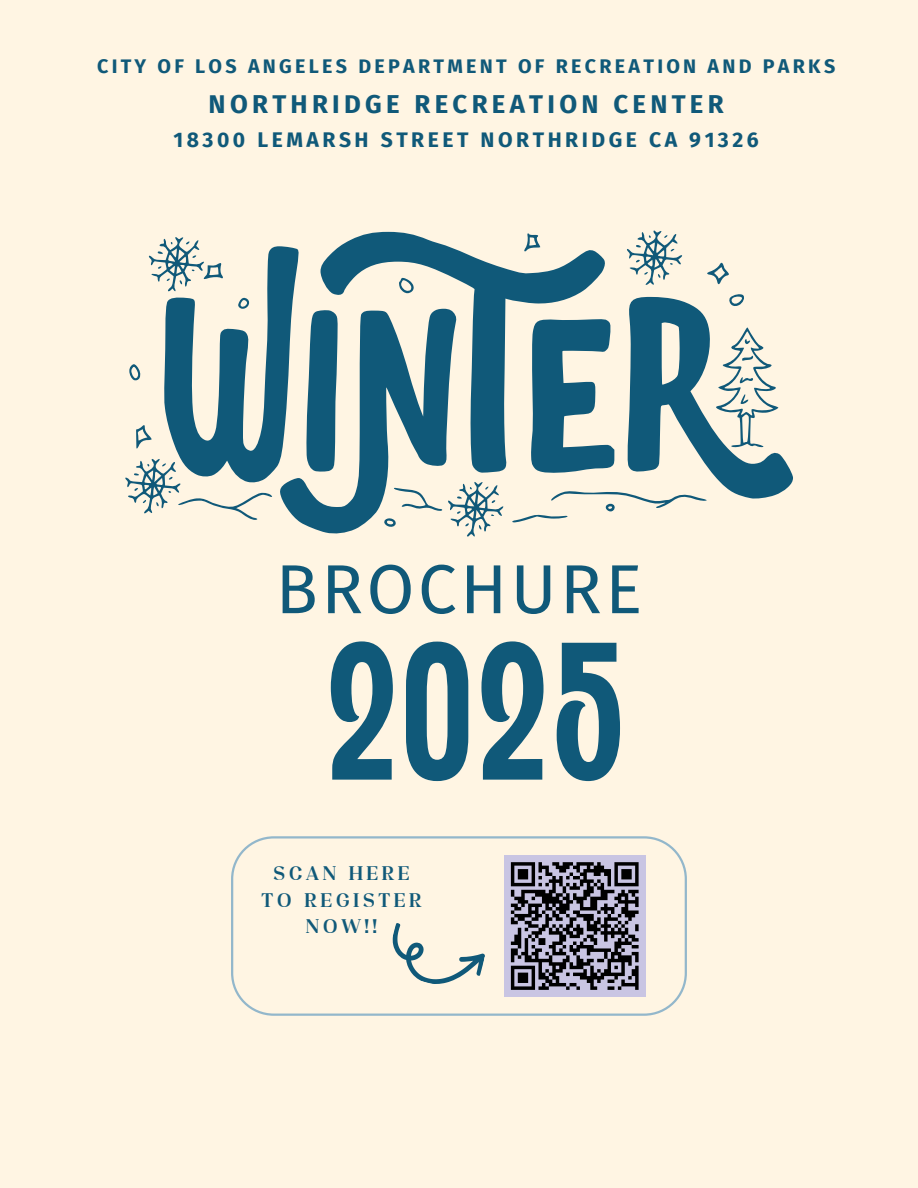
<style>
.page{position:relative;width:918px;height:1188px;background:#fff5e3}
.page>*{position:absolute;margin:0;border:0;box-sizing:border-box;transform-origin:0 0}
.t1{font:131.55px "TAN Jambore Display";color:#105979}
.t2{font:69.3px "Fira Sans";letter-spacing:.05em;color:#105979}
.t3{font:700 25.8px "Fira Sans";letter-spacing:.165em;color:#105979}
.t4{font:700 21.15px "Fira Sans";letter-spacing:.165em;color:#105979}
.t5{font:700 19.65px "Fira Sans";letter-spacing:.165em;color:#105979}
.t6{font:700 19.65px/26.2px "Cloud Lucent";letter-spacing:.165em;color:#105979;text-align:center}
</style>
<div class="page">
<svg style="left:231px;top:836px;width:456px;height:180px"></svg>
<svg style="left:383px;top:923px;width:105px;height:72px"></svg>
<div style="left:504px;top:855px;width:142px;height:142px;background:#c9c5e3"></div>
<svg style="left:510px;top:862px;width:129px;height:128px"></svg>
<svg style="left:125px;top:230px;width:668px;height:307px"></svg>
<h1 class="t5" style="left:97px;top:55px;width:740px">CITY OF LOS ANGELES DEPARTMENT OF RECREATION AND PARKS</h1>
<h2 class="t3" style="left:209px;top:88px;width:517px">NORTHRIDGE RECREATION CENTER</h2>
<p class="t4" style="left:173px;top:127px;width:587px">18300 LEMARSH STREET NORTHRIDGE CA 91326</p>
<h3 class="t2" style="left:276px;top:548px;width:368px">BROCHURE</h3>
<h4 class="t1" style="left:324px;top:642px;width:304px">2025</h4>
<h4 class="t6" style="left:273px;top:862px;width:138px">SCAN HERE</h4>
<p class="t6" style="left:261px;top:888px;width:163px">TO REGISTER<br>NOW!!</p>
</div>
